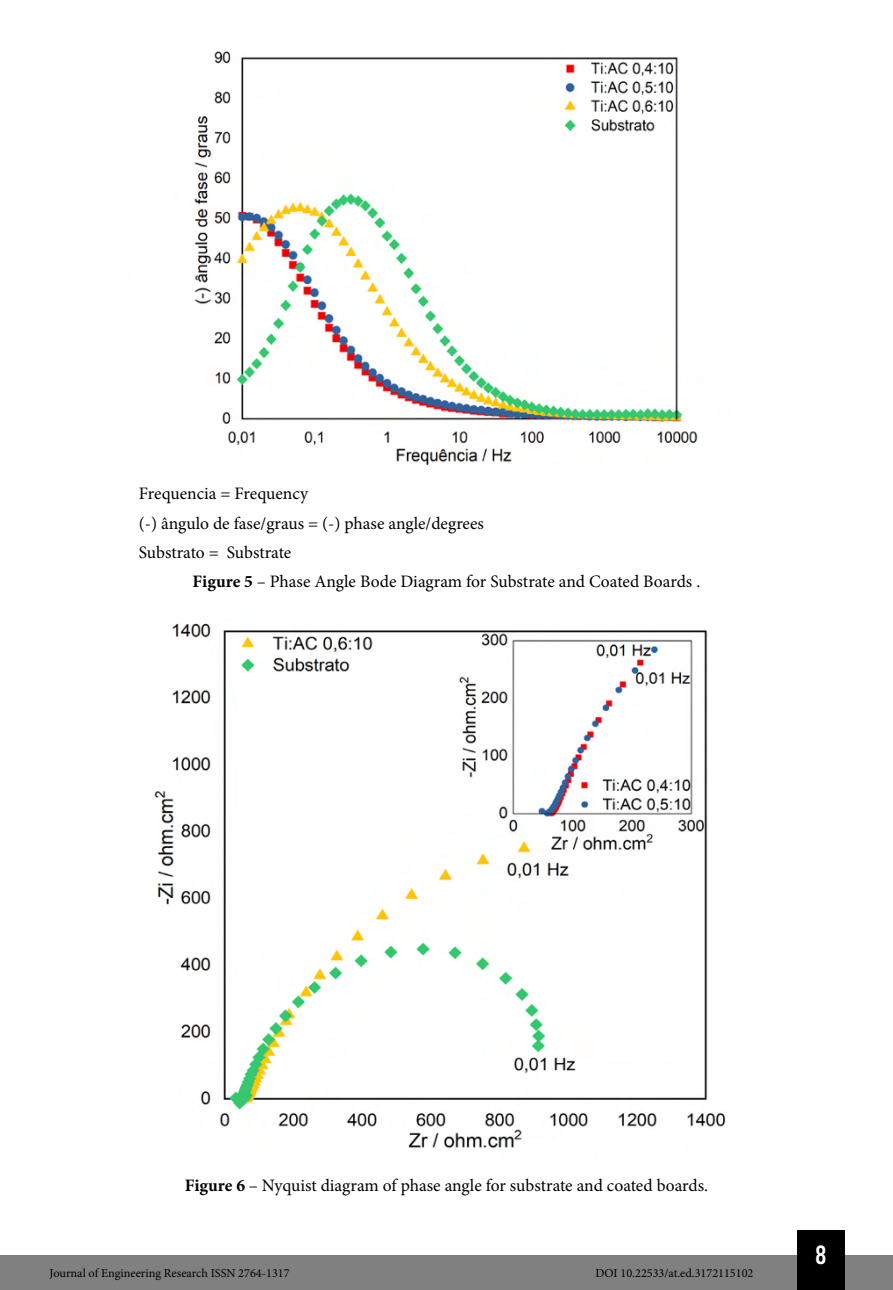
<style>
.page{position:relative;width:893px;height:1290px;background:#fff}
.page>*{position:absolute;margin:0;border:0;box-sizing:border-box;transform-origin:0 0}
.t1{font:26.25px "Bebas Kai";color:#fff}
.Info_Imagem{font:17.5px "Minion Pro";letter-spacing:-.005em;color:#000}
.t2{font:12.25px "Minion Pro";color:#000}
.s1{font-weight:700}
</style>
<div class="page">
<div style="left:0;top:1255px;width:893px;height:35px;background:#808080"></div>
<div style="left:797px;top:1230px;width:48px;height:60px;background:#000"></div>
<img style="left:194px;top:51px;width:504px;height:414px">
<img style="left:154px;top:623px;width:572px;height:526px">
<p class="Info_Imagem" style="left:139px;top:482px;width:171px">Frequencia = Frequency</p>
<p class="Info_Imagem" style="left:139px;top:511px;width:347px">(-) ângulo de fase/graus = (-) phase angle/degrees</p>
<p class="Info_Imagem" style="left:139px;top:541px;width:154px">Substrato = Substrate</p>
<p class="Info_Imagem" style="left:193px;top:570px;width:509px"><span class="s1">Figure 5</span> – Phase Angle Bode Diagram for Substrate and Coated Boards .</p>
<p class="Info_Imagem" style="left:185px;top:1174px;width:525px"><span class="s1">Figure 6</span> – Nyquist diagram of phase angle for substrate and coated boards.</p>
<p class="t2" style="left:50px;top:1265px;width:242px">Journal of Engineering Research ISSN 2764-1317</p>
<p class="t2" style="left:595px;top:1265px;width:160px">DOI 10.22533/at.ed.3172115102</p>
<h1 class="t1" style="left:816px;top:1241px;width:12px">8</h1>
</div>
